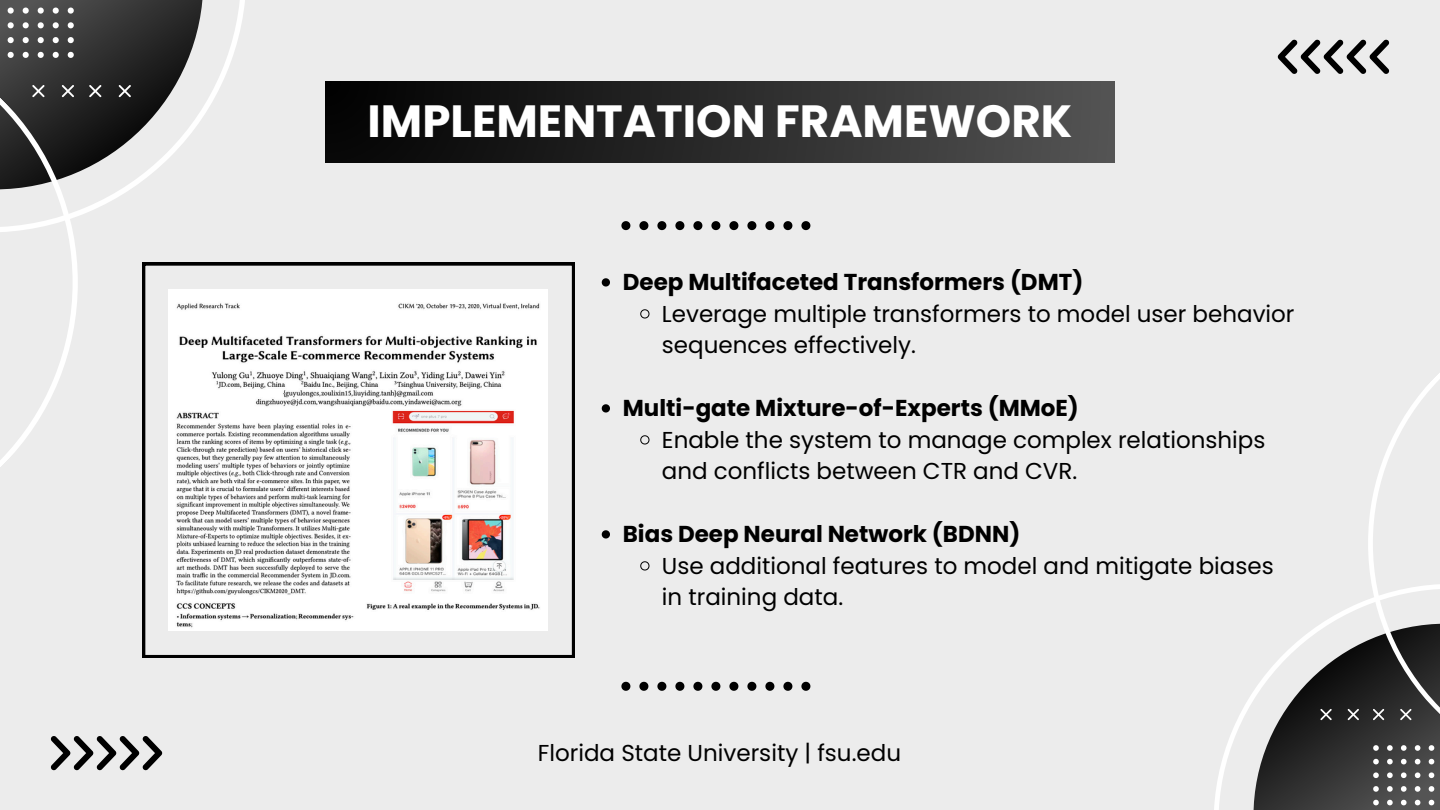
<style>
.page{position:relative;width:1440px;height:810px;background:#ececec}
.page>*{position:absolute;margin:0;border:0;box-sizing:border-box;transform-origin:0 0}
.t1{font:700 45.1px "Poppins";color:#fff}
.t2{font:23px/31.5px "Poppins";color:#000}
.t3{font:700 23px "Poppins";color:#000}
</style>
<div class="page">
<svg style="left:1214px;top:693px;width:39px;height:117px"></svg>
<svg style="left:203px;top:0;width:42px;height:116px"></svg>
<svg style="left:1321px;top:373px;width:119px;height:251px"></svg>
<svg style="left:142px;top:263px;width:433px;height:395px"></svg>
<svg style="left:0;top:189px;width:185px;height:279px"></svg>
<svg style="left:1253px;top:624px;width:187px;height:186px"></svg>
<svg style="left:0;top:0;width:203px;height:189px"></svg>
<svg style="left:51px;top:736px;width:111px;height:34px"></svg>
<svg style="left:1278px;top:39px;width:111px;height:35px"></svg>
<div style="left:325px;top:81px;width:790px;height:81px;background:linear-gradient(to right,#010101,#535353)"></div>
<svg style="left:621px;top:221px;width:189px;height:9px"></svg>
<svg style="left:621px;top:682px;width:189px;height:9px"></svg>
<img style="left:169px;top:289px;width:379px;height:342px">
<svg style="left:602px;top:278px;width:8px;height:9px"></svg>
<svg style="left:640px;top:309px;width:10px;height:10px"></svg>
<svg style="left:602px;top:404px;width:8px;height:9px"></svg>
<svg style="left:640px;top:435px;width:10px;height:10px"></svg>
<svg style="left:602px;top:530px;width:8px;height:9px"></svg>
<svg style="left:640px;top:561px;width:10px;height:10px"></svg>
<p class="t1" style="left:368px;top:90px;width:706px">IMPLEMENTATION FRAMEWORK</p>
<p class="t3" style="left:623px;top:266px;width:462px">Deep Multifaceted Transformers (DMT)</p>
<p class="t2" style="left:662px;top:298px;width:634px">Leverage multiple transformers to model user behavior sequences effectively.</p>
<p class="t3" style="left:623px;top:392px;width:458px">Multi-gate Mixture-of-Experts (MMoE)</p>
<p class="t2" style="left:662px;top:424px;width:605px">Enable the system to manage complex relationships and conflicts between CTR and CVR.</p>
<h1 class="t3" style="left:623px;top:518px;width:399px">Bias Deep Neural Network (BDNN)</h1>
<p class="t2" style="left:662px;top:550px;width:613px">Use additional features to model and mitigate biases in training data.</p>
<p class="t2" style="left:538px;top:737px;width:365px">Florida State University | fsu.edu</p>
</div>
